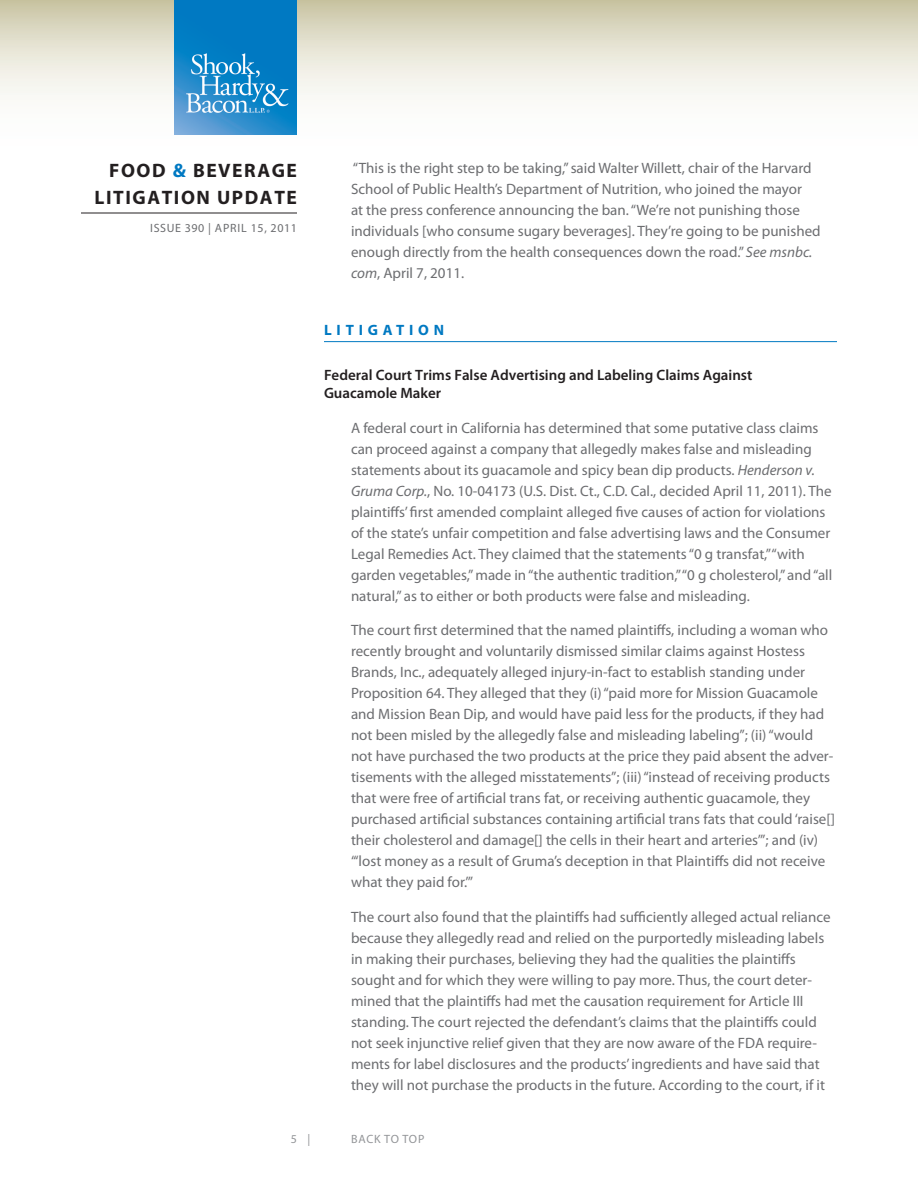
<style>
.page{position:relative;width:918px;height:1188px;background:#fff}
.page>*{position:absolute;margin:0;border:0;box-sizing:border-box;transform-origin:0 0}
.t1{font:700 19.5px/27px "Myriad Pro";letter-spacing:.08em;color:#231f20;text-align:right}
.Body{font:15px/21px "Myriad Pro";color:#6c6d70}
.Subhead{font:600 15px/18px "Myriad Pro";color:#231f20}
.Head{font:700 15px "Myriad Pro";letter-spacing:.32em;color:#0079c2}
.t2{font:12px "Myriad Pro";letter-spacing:.05em;color:#6c6d70}
.t3{font:12px "Myriad Pro";letter-spacing:.06em;color:#939598}
.s1{color:#0079c2}
.s2{font-style:italic}
</style>
<div class="page">
<svg style="left:0;top:0;width:918px;height:135px"></svg>
<hr style="left:81px;top:213px;width:216px;height:1px;background:#231f20">
<img style="left:175px;top:0;width:122px;height:135px">
<hr style="left:324px;top:341px;width:513px;height:1px;background:#0079c2">
<h1 class="t1" style="left:94px;top:156px;width:204px">FOOD <span class="s1">&amp;</span> BEVERAGE<br>LITIGATION UPDATE</h1>
<p class="t2" style="left:150px;top:221px;width:148px">ISSUE 390 | APRIL 15, 2011</p>
<p class="Body" style="left:351px;top:157px;width:471px">“This is the right step to be taking,” said Walter Willett, chair of the Harvard School of Public Health’s Department of Nutrition, who joined the mayor<br>at the press conference announcing the ban. “We’re not punishing those individuals [who consume sugary beverages]. They’re going to be punished enough directly from the health consequences down the road.” <span class="s2">See msnbc. com</span>, April 7, 2011.</p>
<p class="Head" style="left:324px;top:320px;width:122px">LITIGATION</p>
<p class="Subhead" style="left:324px;top:366px;width:430px">Federal Court Trims False Advertising and Labeling Claims Against<br>Guacamole Maker</p>
<p class="Body" style="left:351px;top:417px;width:483px">A federal court in California has determined that some putative class claims can proceed against a company that allegedly makes false and misleading statements about its guacamole and spicy bean dip products. <span class="s2">Henderson v.<br>Gruma Corp.</span>, No. 10-04173 (U.S. Dist. Ct., C.D. Cal., decided April 11, 2011). The plaintiffs’ first amended complaint alleged five causes of action for violations of the state’s unfair competition and false advertising laws and the Consumer Legal Remedies Act. They claimed that the statements “0 g transfat,” “with garden vegetables,” made in “the authentic tradition,” “0 g cholesterol,” and “all natural,” as to either or both products were false and misleading.</p>
<p class="Body" style="left:351px;top:619px;width:486px">The court first determined that the named plaintiffs, including a woman who recently brought and voluntarily dismissed similar claims against Hostess Brands, Inc., adequately alleged injury-in-fact to establish standing under Proposition 64. They alleged that they (i) “paid more for Mission Guacamole and Mission Bean Dip, and would have paid less for the products, if they had not been misled by the allegedly false and misleading labeling”; (ii) “would not have purchased the two products at the price they paid absent the adver&shy;tisements with the alleged misstatements”; (iii) “instead of receiving products that were free of artificial trans fat, or receiving authentic guacamole, they purchased artificial substances containing artificial trans fats that could ‘raise[] their cholesterol and damage[] the cells in their heart and arteries’”; and (iv) “‘lost money as a result of Gruma’s deception in that Plaintiffs did not receive what they paid for.’”</p>
<p class="Body" style="left:351px;top:906px;width:481px">The court also found that the plaintiffs had sufficiently alleged actual reliance because they allegedly read and relied on the purportedly misleading labels in making their purchases, believing they had the qualities the plaintiffs sought and for which they were willing to pay more. Thus, the court deter&shy;mined that the plaintiffs had met the causation requirement for Article III standing. The court rejected the defendant’s claims that the plaintiffs could not seek injunctive relief given that they are now aware of the FDA require&shy;ments for label disclosures and the products’ ingredients and have said that they will not purchase the products in the future. According to the court, if it</p>
<p class="t3" style="left:291px;top:1132px;width:21px">5 |</p>
<p class="t3" style="left:351px;top:1132px;width:75px">BACK TO TOP</p>
</div>
